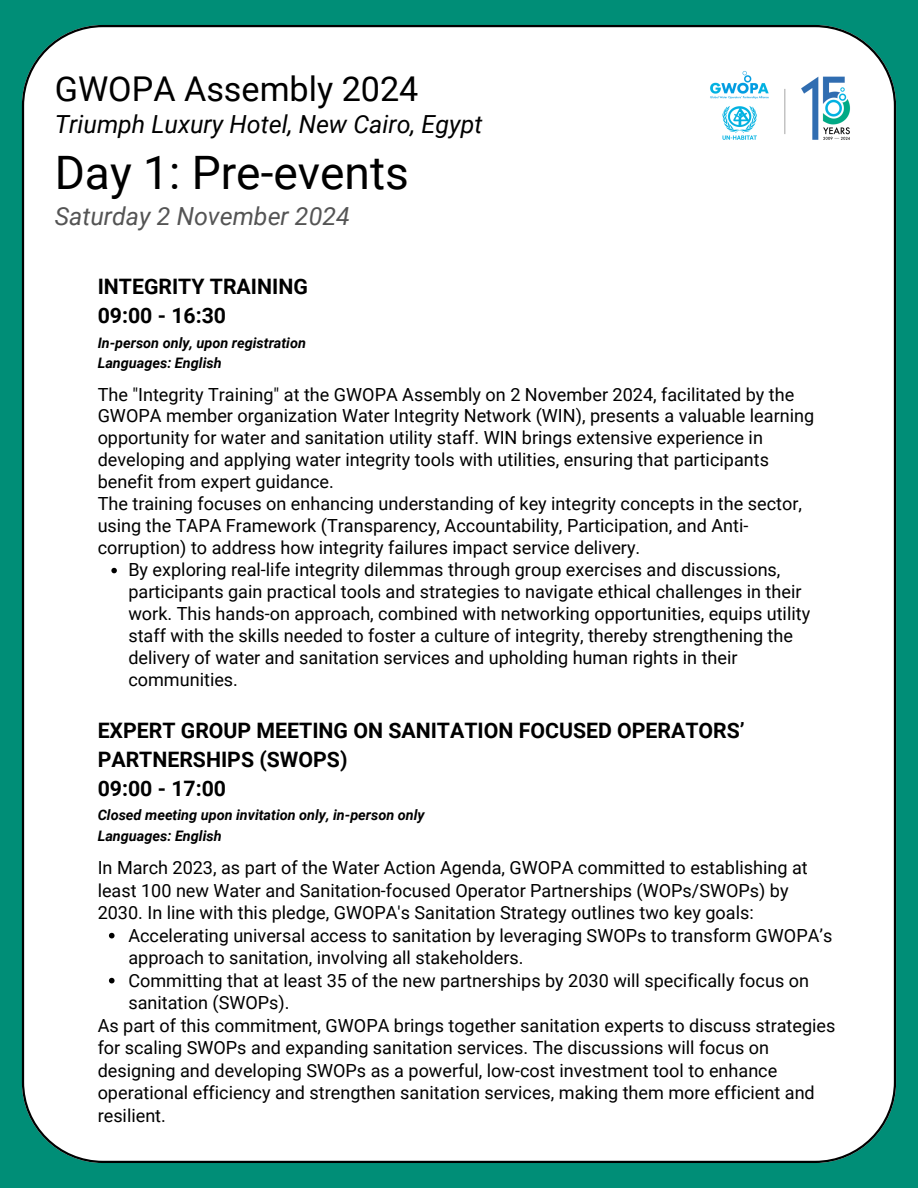
<style>
.page{position:relative;width:918px;height:1188px;background:#008e77}
.page>*{position:absolute;margin:0;border:0;box-sizing:border-box;transform-origin:0 0}
.t1{font:46.05px "Roboto";color:#000}
.t2{font:34.2px "Roboto";color:#000}
.t3{font:italic 24.9px "Roboto";color:#000}
.t4{font:italic 24.9px "Roboto";color:#545454}
.t5{font:700 21.3px/29.2px "Roboto";color:#000}
.t6{font:18px/21.9px "Roboto";color:#000}
.t7{font:italic 700 14.4px "Roboto";color:#000}
</style>
<div class="page">
<div style="left:22px;top:25px;width:874px;height:1138px;background:#fff"></div>
<svg style="left:111px;top:568px;width:6px;height:5px"></svg>
<svg style="left:109px;top:933px;width:6px;height:5px"></svg>
<svg style="left:109px;top:978px;width:6px;height:5px"></svg>
<img style="left:709px;top:70px;width:142px;height:70px">
<h5 class="t2" style="left:55px;top:69px;width:365px">GWOPA Assembly 2024</h5>
<h4 class="t3" style="left:55px;top:110px;width:429px">Triumph Luxury Hotel, New Cairo, Egypt</h4>
<h3 class="t1" style="left:55px;top:146px;width:356px">Day 1: Pre-events</h3>
<p class="t4" style="left:55px;top:202px;width:296px">Saturday 2 November 2024</p>
<h1 class="t5" style="left:98px;top:272px;width:212px">INTEGRITY TRAINING<br>09:00 - 16:30</h1>
<p class="t7" style="left:98px;top:335px;width:210px">In-person only, upon registration</p>
<p class="t7" style="left:98px;top:355px;width:125px">Languages: English</p>
<h2 class="t6" style="left:98px;top:383px;width:718px">The "Integrity Training" at the GWOPA Assembly on 2 November 2024, facilitated by the GWOPA member organization Water Integrity Network (WIN), presents a valuable learning opportunity for water and sanitation utility staff. WIN brings extensive experience in developing and applying water integrity tools with utilities, ensuring that participants benefit from expert guidance.<br>The training focuses on enhancing understanding of key integrity concepts in the sector, using the TAPA Framework (Transparency, Accountability, Participation, and Anti&shy;corruption) to address how integrity failures impact service delivery.</h2>
<h3 class="t6" style="left:128px;top:559px;width:683px">By exploring real-life integrity dilemmas through group exercises and discussions, participants gain practical tools and strategies to navigate ethical challenges in their work. This hands-on approach, combined with networking opportunities, equips utility staff with the skills needed to foster a culture of integrity, thereby strengthening the delivery of water and sanitation services and upholding human rights in their communities.</h3>
<h5 class="t5" style="left:98px;top:716px;width:649px">EXPERT GROUP MEETING ON SANITATION FOCUSED OPERATORS’<br>PARTNERSHIPS (SWOPS)<br>09:00 - 17:00</h5>
<p class="t7" style="left:98px;top:807px;width:329px">Closed meeting upon invitation only, in-person only</p>
<h4 class="t7" style="left:98px;top:827px;width:126px">Languages: English</h4>
<p class="t6" style="left:98px;top:857px;width:712px;line-height:22.5px">In March 2023, as part of the Water Action Agenda, GWOPA committed to establishing at least 100 new Water and Sanitation-focused Operator Partnerships (WOPs/SWOPs) by<br>2030. In line with this pledge, GWOPA's Sanitation Strategy outlines two key goals:</p>
<p class="t6" style="left:128px;top:924px;width:706px;line-height:22.5px">Accelerating universal access to sanitation by leveraging SWOPs to transform GWOPA’s approach to sanitation, involving all stakeholders.</p>
<h5 class="t6" style="left:128px;top:969px;width:682px;line-height:22.5px">Committing that at least 35 of the new partnerships by 2030 will specifically focus on sanitation (SWOPs).</h5>
<p class="t6" style="left:98px;top:1014px;width:739px;line-height:22.5px">As part of this commitment, GWOPA brings together sanitation experts to discuss strategies for scaling SWOPs and expanding sanitation services. The discussions will focus on designing and developing SWOPs as a powerful, low-cost investment tool to enhance operational efficiency and strengthen sanitation services, making them more efficient and resilient.</p>
</div>
